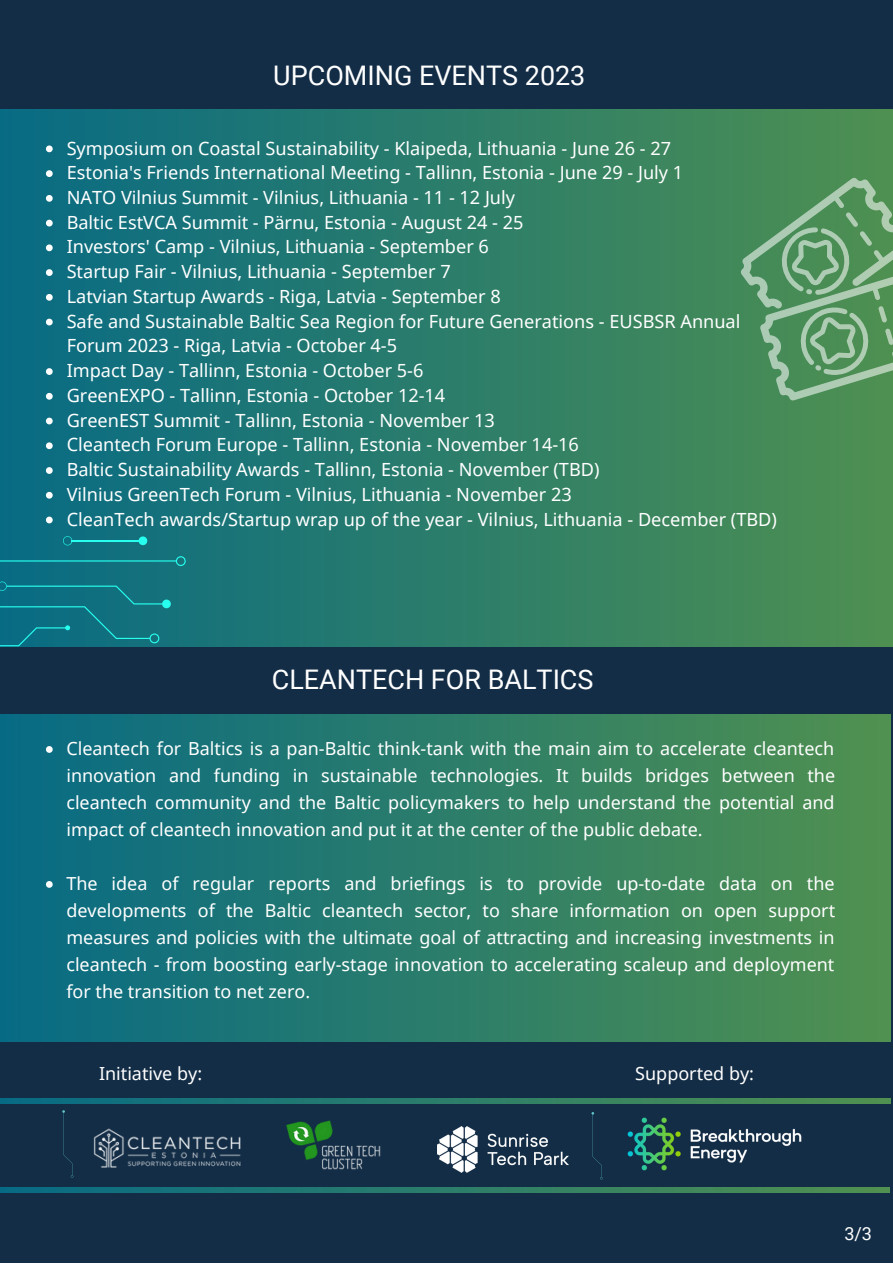
<style>
.page{position:relative;width:893px;height:1264px;background:#fff}
.page>*{position:absolute;margin:0;border:0;box-sizing:border-box;transform-origin:0 0}
.t1{font:27px "Roboto";color:#fff}
.t2{font:18.15px/24.8px "Noto Sans";color:#fff}
.t3{font:18px/27px "Noto Sans";color:#fff;text-align:justify}
.t4{font:18px "Roboto";color:#fff}
</style>
<div class="page">
<div style="left:0;top:0;width:892px;height:1262px;background:#132d46"></div>
<div style="left:0;top:110px;width:892px;height:536px;background:linear-gradient(to right,#086b84,#4e9051)"></div>
<div style="left:0;top:714px;width:890px;height:327px;background:linear-gradient(to right,#076a85,#509150)"></div>
<svg style="left:63px;top:536px;width:9px;height:9px"></svg>
<svg style="left:139px;top:536px;width:8px;height:9px"></svg>
<svg style="left:0;top:556px;width:186px;height:90px;background:#107584"></svg>
<hr style="left:72px;top:540px;width:68px;height:1px;background:#27ffef">
<img style="left:437px;top:1126px;width:131px;height:46px">
<img style="left:627px;top:1117px;width:175px;height:54px">
<img style="left:93px;top:1128px;width:148px;height:40px">
<img style="left:286px;top:1120px;width:95px;height:50px">
<svg style="left:0;top:1098px;width:890px;height:5px;background:#2b7d6a"></svg>
<svg style="left:0;top:1187px;width:889px;height:5px;background:#2b7d6a"></svg>
<svg style="left:591px;top:1112px;width:11px;height:67px"></svg>
<svg style="left:62px;top:1110px;width:11px;height:67px"></svg>
<svg style="left:740px;top:178px;width:152px;height:222px;background:#619b6c"></svg>
<svg style="left:46px;top:746px;width:7px;height:6px"></svg>
<svg style="left:46px;top:881px;width:7px;height:6px"></svg>
<svg style="left:46px;top:145px;width:7px;height:7px"></svg>
<svg style="left:46px;top:170px;width:7px;height:7px"></svg>
<svg style="left:46px;top:195px;width:7px;height:7px"></svg>
<svg style="left:46px;top:220px;width:7px;height:6px"></svg>
<svg style="left:46px;top:244px;width:7px;height:7px"></svg>
<svg style="left:46px;top:269px;width:7px;height:7px"></svg>
<svg style="left:46px;top:294px;width:7px;height:7px"></svg>
<svg style="left:46px;top:319px;width:7px;height:6px"></svg>
<svg style="left:46px;top:368px;width:7px;height:7px"></svg>
<svg style="left:46px;top:393px;width:7px;height:6px"></svg>
<svg style="left:46px;top:417px;width:7px;height:7px"></svg>
<svg style="left:46px;top:442px;width:7px;height:7px"></svg>
<svg style="left:46px;top:467px;width:7px;height:7px"></svg>
<svg style="left:46px;top:492px;width:7px;height:6px"></svg>
<svg style="left:46px;top:516px;width:7px;height:7px"></svg>
<p class="t1" style="left:273px;top:59px;width:313px">UPCOMING EVENTS 2023</p>
<p class="t2" style="left:67px;top:135px;width:606px">Symposium on Coastal Sustainability - Klaipeda, Lithuania - June 26 - 27</p>
<p class="t2" style="left:67px;top:160px;width:618px">Estonia's Friends International Meeting - Tallinn, Estonia - June 29 - July 1</p>
<p class="t2" style="left:67px;top:184px;width:450px">NATO Vilnius Summit - Vilnius, Lithuania - 11 - 12 July</p>
<p class="t2" style="left:67px;top:209px;width:458px">Baltic EstVCA Summit - Pärnu, Estonia - August 24 - 25</p>
<p class="t2" style="left:67px;top:234px;width:423px">Investors' Camp - Vilnius, Lithuania - September 6</p>
<p class="t2" style="left:67px;top:259px;width:385px">Startup Fair - Vilnius, Lithuania - September 7</p>
<p class="t2" style="left:67px;top:283px;width:435px">Latvian Startup Awards - Riga, Latvia - September 8</p>
<p class="t2" style="left:67px;top:308px;width:675px">Safe and Sustainable Baltic Sea Region for Future Generations - EUSBSR Annual<br>Forum 2023 - Riga, Latvia - October 4-5</p>
<p class="t2" style="left:67px;top:358px;width:358px">Impact Day - Tallinn, Estonia - October 5-6</p>
<p class="t2" style="left:67px;top:382px;width:380px">GreenEXPO - Tallinn, Estonia - October 12-14</p>
<p class="t2" style="left:67px;top:407px;width:429px">GreenEST Summit - Tallinn, Estonia - November 13</p>
<p class="t2" style="left:67px;top:432px;width:513px">Cleantech Forum Europe - Tallinn, Estonia - November 14-16</p>
<p class="t2" style="left:67px;top:456px;width:534px">Baltic Sustainability Awards - Tallinn, Estonia - November (TBD)</p>
<p class="t2" style="left:67px;top:481px;width:506px">Vilnius GreenTech Forum - Vilnius, Lithuania - November 23</p>
<p class="t2" style="left:67px;top:506px;width:711px">CleanTech awards/Startup wrap up of the year - Vilnius, Lithuania - December (TBD)</p>
<p class="t1" style="left:272px;top:664px;width:323px">CLEANTECH FOR BALTICS</p>
<p class="t3" style="left:66px;top:734px;width:770px">Cleantech for Baltics is a pan-Baltic think-tank with the main aim to accelerate cleantech innovation and funding in sustainable technologies. It builds bridges between the cleantech community and the Baltic policymakers to help understand the potential and impact of cleantech innovation and put it at the center of the public debate.</p>
<p class="t3" style="left:66px;top:869px;width:770px">The idea of regular reports and briefings is to provide up-to-date data on the developments of the Baltic cleantech sector, to share information on open support measures and policies with the ultimate goal of attracting and increasing investments in cleantech - from boosting early-stage innovation to accelerating scaleup and deployment for the transition to net zero.</p>
<p class="t3" style="left:99px;top:1059px;width:105px">Initiative by:</p>
<p class="t3" style="left:635px;top:1059px;width:120px">Supported by:</p>
<p class="t4" style="left:844px;top:1223px;width:29px">3/3</p>
</div>
